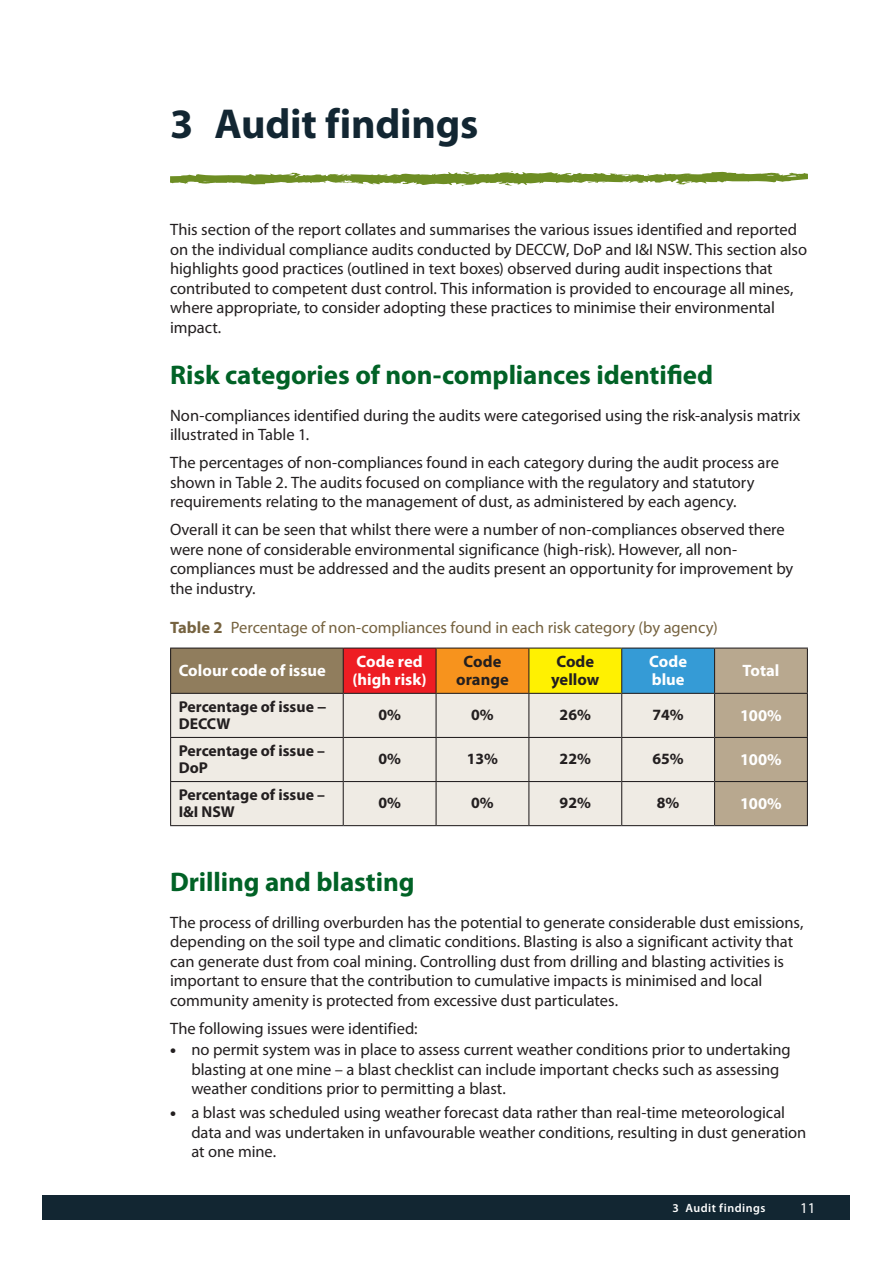
<style>
.page{position:relative;width:893px;height:1263px;background:#fff}
.page>*{position:absolute;margin:0;border:0;box-sizing:border-box;transform-origin:0 0}
.t1{font:700 42px "Myriad Pro";letter-spacing:-.005em;color:#122632}
.t2{font:700 27px "Myriad Pro";letter-spacing:-.005em;color:#016226}
.t3{font:16.5px/19.5px "Myriad Pro";letter-spacing:-.005em;color:#231f20}
.t4{font:16.5px "Myriad Pro";letter-spacing:-.005em;color:#766340}
.t5{font:700 16.5px/18px "Myriad Pro";color:#fff}
.t6{font:700 16.5px/18px "Myriad Pro";color:#231f20;text-align:center}
.t7{font:700 15.75px/17.4px "Myriad Pro";color:#231f20}
.t8{font:15px "Myriad Pro";color:#fff}
.t9{font:600 12px "Myriad Pro";letter-spacing:.04em;color:#fff}
.s1{font-weight:700}
.s2{font-weight:900}
</style>
<div class="page">
<svg style="left:170px;top:171px;width:638px;height:15px"></svg>
<div style="left:171px;top:648px;width:172px;height:45px;background:#907d5d"></div>
<div style="left:343px;top:648px;width:93px;height:45px;background:#ee1d23"></div>
<div style="left:436px;top:648px;width:93px;height:45px;background:#f7931d"></div>
<div style="left:529px;top:648px;width:93px;height:45px;background:#fff101"></div>
<div style="left:622px;top:648px;width:93px;height:45px;background:#359bd6"></div>
<div style="left:715px;top:649px;width:92px;height:176px;background:#b8a88f"></div>
<div style="left:171px;top:694px;width:543px;height:131px;background:#efebe4"></div>
<hr style="left:170px;top:647px;width:173px;height:2px;background:#231f20">
<hr style="left:170px;top:649px;width:1px;height:44px;background:#231f20">
<hr style="left:343px;top:647px;width:93px;height:2px;background:#231f20">
<hr style="left:343px;top:649px;width:1px;height:44px;background:#231f20">
<hr style="left:436px;top:647px;width:93px;height:2px;background:#231f20">
<hr style="left:436px;top:649px;width:1px;height:44px;background:#231f20">
<hr style="left:529px;top:647px;width:93px;height:2px;background:#231f20">
<hr style="left:528px;top:649px;width:1px;height:44px;background:#231f20">
<hr style="left:622px;top:647px;width:93px;height:2px;background:#231f20">
<hr style="left:621px;top:649px;width:1px;height:44px;background:#231f20">
<hr style="left:715px;top:647px;width:93px;height:2px;background:#231f20">
<hr style="left:714px;top:649px;width:1px;height:44px;background:#231f20">
<hr style="left:807px;top:649px;width:1px;height:44px;background:#231f20">
<hr style="left:170px;top:693px;width:173px;height:1px;background:#231f20">
<hr style="left:170px;top:694px;width:1px;height:43px;background:#231f20">
<hr style="left:343px;top:693px;width:93px;height:1px;background:#231f20">
<hr style="left:343px;top:694px;width:1px;height:43px;background:#231f20">
<hr style="left:436px;top:693px;width:93px;height:1px;background:#231f20">
<hr style="left:436px;top:694px;width:1px;height:43px;background:#231f20">
<hr style="left:529px;top:693px;width:93px;height:1px;background:#231f20">
<hr style="left:528px;top:694px;width:1px;height:43px;background:#231f20">
<hr style="left:622px;top:693px;width:93px;height:1px;background:#231f20">
<hr style="left:621px;top:694px;width:1px;height:43px;background:#231f20">
<hr style="left:715px;top:693px;width:93px;height:1px;background:#231f20">
<hr style="left:714px;top:694px;width:1px;height:43px;background:#231f20">
<hr style="left:807px;top:694px;width:1px;height:43px;background:#231f20">
<hr style="left:170px;top:737px;width:173px;height:1px;background:#231f20">
<hr style="left:170px;top:738px;width:1px;height:43px;background:#231f20">
<hr style="left:343px;top:737px;width:93px;height:1px;background:#231f20">
<hr style="left:343px;top:738px;width:1px;height:43px;background:#231f20">
<hr style="left:436px;top:737px;width:93px;height:1px;background:#231f20">
<hr style="left:436px;top:738px;width:1px;height:43px;background:#231f20">
<hr style="left:529px;top:737px;width:93px;height:1px;background:#231f20">
<hr style="left:528px;top:738px;width:1px;height:43px;background:#231f20">
<hr style="left:622px;top:737px;width:93px;height:1px;background:#231f20">
<hr style="left:621px;top:738px;width:1px;height:43px;background:#231f20">
<hr style="left:715px;top:737px;width:93px;height:1px;background:#231f20">
<hr style="left:714px;top:738px;width:1px;height:43px;background:#231f20">
<hr style="left:807px;top:738px;width:1px;height:43px;background:#231f20">
<hr style="left:170px;top:781px;width:173px;height:1px;background:#231f20">
<hr style="left:170px;top:782px;width:1px;height:43px;background:#231f20">
<hr style="left:343px;top:781px;width:93px;height:1px;background:#231f20">
<hr style="left:343px;top:782px;width:1px;height:43px;background:#231f20">
<hr style="left:436px;top:781px;width:93px;height:1px;background:#231f20">
<hr style="left:436px;top:782px;width:1px;height:43px;background:#231f20">
<hr style="left:529px;top:781px;width:93px;height:1px;background:#231f20">
<hr style="left:528px;top:782px;width:1px;height:43px;background:#231f20">
<hr style="left:622px;top:781px;width:93px;height:1px;background:#231f20">
<hr style="left:621px;top:782px;width:1px;height:43px;background:#231f20">
<hr style="left:715px;top:781px;width:93px;height:1px;background:#231f20">
<hr style="left:714px;top:782px;width:1px;height:43px;background:#231f20">
<hr style="left:807px;top:782px;width:1px;height:43px;background:#231f20">
<hr style="left:170px;top:825px;width:173px;height:1px;background:#231f20">
<hr style="left:343px;top:825px;width:93px;height:1px;background:#231f20">
<hr style="left:436px;top:825px;width:93px;height:1px;background:#231f20">
<hr style="left:529px;top:825px;width:93px;height:1px;background:#231f20">
<hr style="left:622px;top:825px;width:93px;height:1px;background:#231f20">
<hr style="left:715px;top:825px;width:93px;height:1px;background:#231f20">
<div style="left:43px;top:1195px;width:807px;height:24px;background:#122632"></div>
<h1 class="t1" style="left:170px;top:96px;width:310px">3 Audit findings</h1>
<p class="t3" style="left:170px;top:220px;width:639px">This section of the report collates and summarises the various issues identified and reported on the individual compliance audits conducted by DECCW, DoP and I&amp;I NSW. This section also highlights good practices (outlined in text boxes) observed during audit inspections that contributed to competent dust control. This information is provided to encourage all mines, where appropriate, to consider adopting these practices to minimise their environmental impact.</p>
<h2 class="t2" style="left:170px;top:357px;width:545px">Risk categories of non-compliances identified</h2>
<p class="t3" style="left:170px;top:405px;width:632px">Non-compliances identified during the audits were categorised using the risk-analysis matrix illustrated in Table 1.</p>
<p class="t3" style="left:170px;top:453px;width:610px">The percentages of non-compliances found in each category during the audit process are shown in Table 2. The audits focused on compliance with the regulatory and statutory requirements relating to the management of dust, as administered by each agency.</p>
<p class="t3" style="left:170px;top:520px;width:625px">Overall it can be seen that whilst there were a number of non-compliances observed there were none of considerable environmental significance (high-risk). However, all non&shy;compliances must be addressed and the audits present an opportunity for improvement by the industry.</p>
<p class="t4" style="left:170px;top:617px;width:549px"><span class="s1">Table 2</span> Percentage of non-compliances found in each risk category (by agency)</p>
<p class="t5" style="left:179px;top:661px;width:149px">Colour code of issue</p>
<p class="t5" style="left:353px;top:652px;width:76px">Code red (high risk)</p>
<p class="t6" style="left:456px;top:652px;width:54px">Code orange</p>
<p class="t6" style="left:551px;top:652px;width:50px">Code yellow</p>
<p class="t5" style="left:649px;top:652px;width:39px">Code blue</p>
<p class="t5" style="left:742px;top:661px;width:38px">Total</p>
<p class="t7" style="left:179px;top:697px;width:149px">Percentage of issue −<br>DECCW</p>
<p class="t7" style="left:378px;top:706px;width:24px">0%</p>
<p class="t7" style="left:471px;top:706px;width:24px">0%</p>
<p class="t7" style="left:560px;top:706px;width:33px">26%</p>
<p class="t7" style="left:652px;top:706px;width:33px">74%</p>
<p class="t5" style="left:740px;top:705px;width:43px">100%</p>
<p class="t7" style="left:179px;top:741px;width:148px">Percentage of issue –<br>DoP</p>
<p class="t7" style="left:378px;top:750px;width:24px">0%</p>
<p class="t7" style="left:467px;top:750px;width:33px">13%</p>
<p class="t7" style="left:560px;top:750px;width:33px">22%</p>
<p class="t7" style="left:652px;top:750px;width:33px">65%</p>
<p class="t5" style="left:740px;top:749px;width:43px">100%</p>
<p class="t7" style="left:179px;top:785px;width:148px">Percentage of issue –<br>I&amp;I NSW</p>
<p class="t7" style="left:378px;top:794px;width:24px">0%</p>
<p class="t7" style="left:471px;top:794px;width:24px">0%</p>
<p class="t7" style="left:560px;top:794px;width:33px">92%</p>
<p class="t7" style="left:657px;top:794px;width:24px">8%</p>
<p class="t5" style="left:740px;top:794px;width:43px">100%</p>
<h2 class="t2" style="left:170px;top:864px;width:246px">Drilling and blasting</h2>
<p class="t3" style="left:170px;top:912px;width:635px">The process of drilling overburden has the potential to generate considerable dust emissions, depending on the soil type and climatic conditions. Blasting is also a significant activity that can generate dust from coal mining. Controlling dust from drilling and blasting activities is important to ensure that the contribution to cumulative impacts is minimised and local community amenity is protected from excessive dust particulates.</p>
<p class="t3" style="left:170px;top:1018px;width:249px">The following issues were identified:</p>
<p class="t3" style="left:191px;top:1040px;width:601px;text-indent:-21px"><span class="s2">•</span> no permit system was in place to assess current weather conditions prior to undertaking blasting at one mine – a blast checklist can include important checks such as assessing weather conditions prior to permitting a blast.</p>
<p class="t3" style="left:191px;top:1103px;width:617px;text-indent:-21px"><span class="s2">•</span> a blast was scheduled using weather forecast data rather than real-time meteorological data and was undertaken in unfavourable weather conditions, resulting in dust generation at one mine.</p>
<p class="t9" style="left:672px;top:1200px;width:95px">3 Audit findings</p>
<p class="t8" style="left:800px;top:1198px;width:17px">11</p>
</div>
